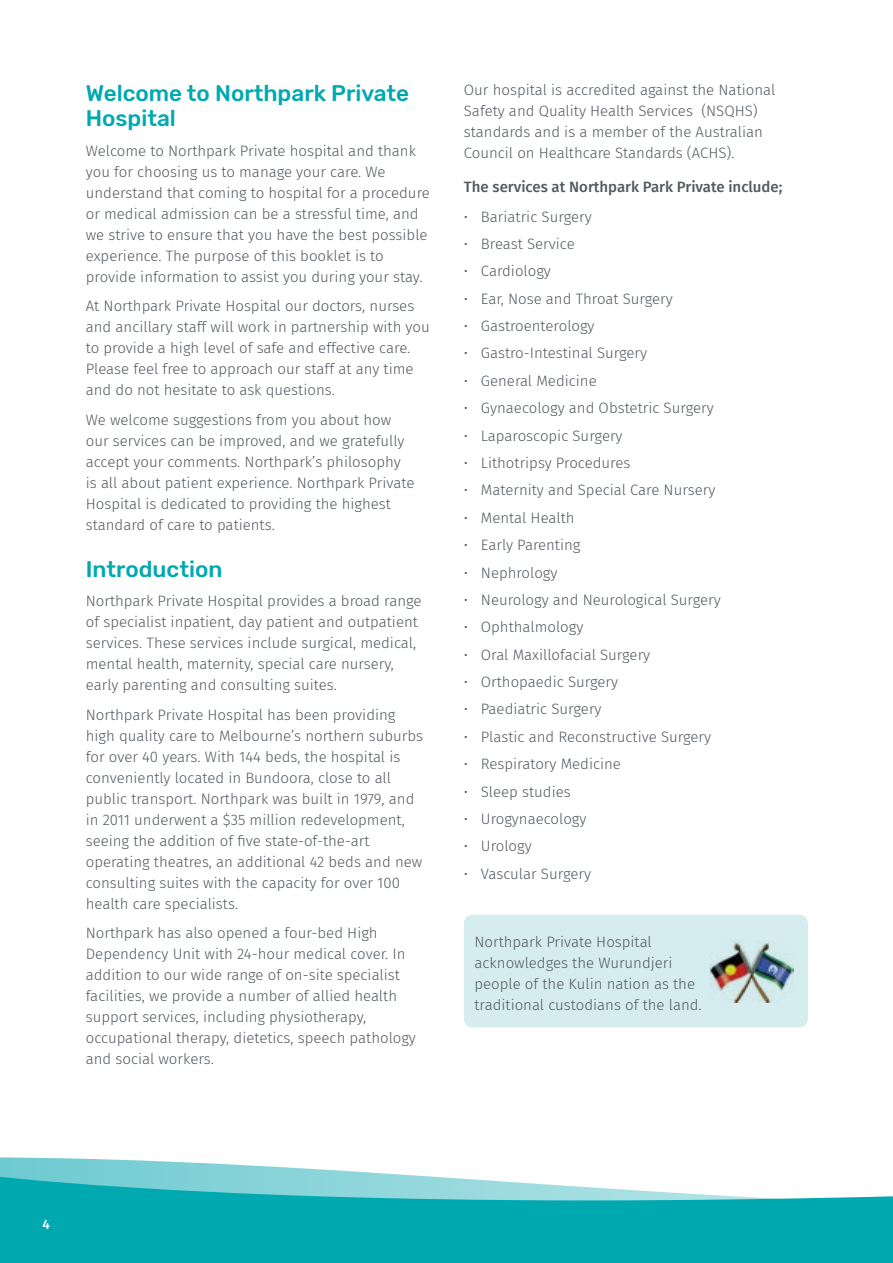
<style>
.page{position:relative;width:893px;height:1263px;background:#fff}
.page>*{position:absolute;margin:0;border:0;box-sizing:border-box;transform-origin:0 0}
.t1{font:500 22.5px/25.5px "Rubik";color:#00a8b0}
.t2{font:300 15px/21px "Fira Sans";color:#53595f}
.t3{font:500 15px "Fira Sans";color:#53595f}
.t4{font:500 13.5px "Fira Sans";color:#fff}
</style>
<div class="page">
<div style="left:464px;top:915px;width:344px;height:112px;background:#d5edef;border-radius:9px"></div>
<img style="left:709px;top:940px;width:85px;height:63px">
<svg style="left:0;top:1157px;width:391px;height:17px"></svg>
<svg style="left:0;top:1174px;width:893px;height:89px;background:#2cb6bd"></svg>
<h1 class="t1" style="left:86px;top:81px;width:325px">Welcome to Northpark Private<br>Hospital</h1>
<p class="t2" style="left:86px;top:140px;width:346px">Welcome to Northpark Private hospital and thank you for choosing us to manage your care. We understand that coming to hospital for a procedure or medical admission can be a stressful time, and we strive to ensure that you have the best possible experience. The purpose of this booklet is to provide information to assist you during your stay.</p>
<p class="t2" style="left:86px;top:295px;width:346px">At Northpark Private Hospital our doctors, nurses and ancillary staff will work in partnership with you to provide a high level of safe and effective care.<br>Please feel free to approach our staff at any time and do not hesitate to ask questions.</p>
<p class="t2" style="left:86px;top:409px;width:330px">We welcome suggestions from you about how our services can be improved, and we gratefully accept your comments. Northpark’s philosophy is all about patient experience. Northpark Private Hospital is dedicated to providing the highest standard of care to patients.</p>
<h1 class="t1" style="left:86px;top:557px;width:138px">Introduction</h1>
<p class="t2" style="left:86px;top:590px;width:337px">Northpark Private Hospital provides a broad range of specialist inpatient, day patient and outpatient services. These services include surgical, medical, mental health, maternity, special care nursery, early parenting and consulting suites.</p>
<p class="t2" style="left:86px;top:704px;width:339px">Northpark Private Hospital has been providing high quality care to Melbourne’s northern suburbs for over 40 years. With 144 beds, the hospital is conveniently located in Bundoora, close to all public transport. Northpark was built in 1979, and in 2011 underwent a $35 million redevelopment, seeing the addition of five state-of-the-art operating theatres, an additional 42 beds and new consulting suites with the capacity for over 100 health care specialists.</p>
<p class="t2" style="left:86px;top:922px;width:332px">Northpark has also opened a four-bed High Dependency Unit with 24-hour medical cover. In addition to our wide range of on-site specialist facilities, we provide a number of allied health support services, including physiotherapy, occupational therapy, dietetics, speech pathology and social workers.</p>
<p class="t2" style="left:464px;top:80px;width:313px">Our hospital is accredited against the National Safety and Quality Health Services (NSQHS) standards and is a member of the Australian Council on Healthcare Standards (ACHS).</p>
<p class="t3" style="left:464px;top:175px;width:320px">The services at Northpark Park Private include;</p>
<p class="t2" style="left:464px;top:206px;width:129px">• Bariatric Surgery</p>
<p class="t2" style="left:464px;top:233px;width:112px">• Breast Service</p>
<p class="t2" style="left:464px;top:261px;width:89px">• Cardiology</p>
<p class="t2" style="left:464px;top:288px;width:210px">• Ear, Nose and Throat Surgery</p>
<p class="t2" style="left:464px;top:315px;width:132px">• Gastroenterology</p>
<p class="t2" style="left:464px;top:343px;width:185px">• Gastro-Intestinal Surgery</p>
<p class="t2" style="left:464px;top:370px;width:134px">• General Medicine</p>
<p class="t2" style="left:464px;top:397px;width:251px">• Gynaecology and Obstetric Surgery</p>
<p class="t2" style="left:464px;top:425px;width:160px">• Laparoscopic Surgery</p>
<p class="t2" style="left:464px;top:452px;width:168px">• Lithotripsy Procedures</p>
<p class="t2" style="left:464px;top:480px;width:253px">• Maternity and Special Care Nursery</p>
<p class="t2" style="left:464px;top:507px;width:112px">• Mental Health</p>
<p class="t2" style="left:464px;top:534px;width:118px">• Early Parenting</p>
<p class="t2" style="left:464px;top:562px;width:95px">• Nephrology</p>
<p class="t2" style="left:464px;top:589px;width:258px">• Neurology and Neurological Surgery</p>
<p class="t2" style="left:464px;top:616px;width:121px">• Ophthalmology</p>
<p class="t2" style="left:464px;top:644px;width:188px">• Oral Maxillofacial Surgery</p>
<p class="t2" style="left:464px;top:671px;width:156px">• Orthopaedic Surgery</p>
<p class="t2" style="left:464px;top:699px;width:139px">• Paediatric Surgery</p>
<p class="t2" style="left:464px;top:726px;width:249px">• Plastic and Reconstructive Surgery</p>
<p class="t2" style="left:464px;top:753px;width:159px">• Respiratory Medicine</p>
<p class="t2" style="left:464px;top:781px;width:108px">• Sleep studies</p>
<p class="t2" style="left:464px;top:808px;width:124px">• Urogynaecology</p>
<p class="t2" style="left:464px;top:835px;width:69px">• Urology</p>
<p class="t2" style="left:464px;top:863px;width:129px">• Vascular Surgery</p>
<p class="t2" style="left:474px;top:931px;width:229px">Northpark Private Hospital acknowledges the Wurundjeri people of the Kulin nation as the traditional custodians of the land.</p>
<p class="t4" style="left:43px;top:1213px;width:9px">4</p>
</div>
